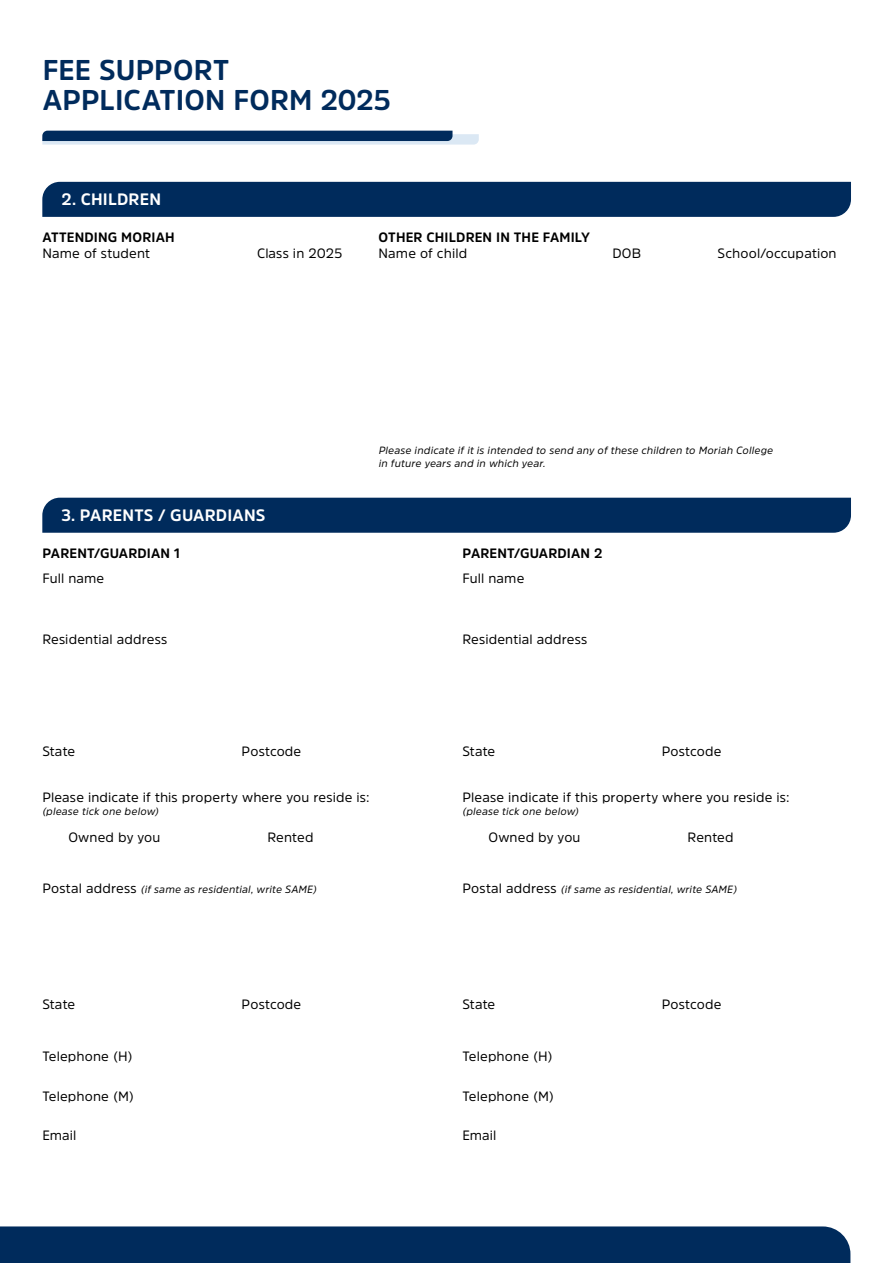
<style>
.page{position:relative;width:893px;height:1263px;background:#fff}
.page>*{position:absolute;margin:0;border:0;box-sizing:border-box;transform-origin:0 0}
.t1{font:700 28.5px/29.5px "Amsi Pro";letter-spacing:.005em;color:#002b5c}
.t2{font:700 16.5px "Amsi Pro";letter-spacing:.015em;color:#fff}
.t3{font:13.5px "Amsi Pro";letter-spacing:.01em;color:#000}
.t4{font:700 13.5px "Amsi Pro";letter-spacing:.01em;color:#000}
.t5{font:italic 10.5px/12.6px "Amsi Pro";letter-spacing:.02em;color:#000}
.s1{font-style:normal;font-size:13.5px}
</style>
<div class="page">
<svg style="left:42px;top:131px;width:437px;height:14px;background:#496a8e"></svg>
<div style="left:42px;top:182px;width:809px;height:35px;background:#002b5c"></div>
<div style="left:42px;top:498px;width:809px;height:35px;background:#002b5c"></div>
<div style="left:0;top:1226px;width:850px;height:37px;background:#002b5c"></div>
<h1 class="t1" style="left:43px;top:55px;width:350px">FEE SUPPORT<br>APPLICATION FORM 2025</h1>
<p class="t2" style="left:62px;top:188px;width:101px">2. CHILDREN</p>
<p class="t4" style="left:43px;top:228px;width:134px">ATTENDING MORIAH</p>
<p class="t4" style="left:379px;top:228px;width:213px">OTHER CHILDREN IN THE FAMILY</p>
<p class="t3" style="left:43px;top:244px;width:109px">Name of student</p>
<p class="t3" style="left:257px;top:244px;width:87px">Class in 2025</p>
<p class="t3" style="left:379px;top:244px;width:90px">Name of child</p>
<p class="t3" style="left:613px;top:244px;width:30px">DOB</p>
<p class="t3" style="left:718px;top:244px;width:121px">School/occupation</p>
<p class="t2" style="left:62px;top:504px;width:205px">3. PARENTS / GUARDIANS</p>
<p class="t5" style="left:379px;top:444px;width:396px">Please indicate if it is intended to send any of these children to Moriah College in future years and in which year.</p>
<p class="t4" style="left:43px;top:544px;width:139px">PARENT/GUARDIAN 1</p>
<p class="t4" style="left:463px;top:544px;width:141px">PARENT/GUARDIAN 2</p>
<p class="t3" style="left:42px;top:569px;width:63px">Full name</p>
<p class="t3" style="left:462px;top:569px;width:63px">Full name</p>
<p class="t3" style="left:42px;top:630px;width:126px">Residential address</p>
<p class="t3" style="left:462px;top:630px;width:126px">Residential address</p>
<p class="t3" style="left:42px;top:742px;width:34px">State</p>
<p class="t3" style="left:462px;top:742px;width:34px">State</p>
<p class="t3" style="left:242px;top:742px;width:61px">Postcode</p>
<p class="t3" style="left:662px;top:742px;width:61px">Postcode</p>
<p class="t3" style="left:42px;top:788px;width:329px">Please indicate if this property where you reside is:</p>
<p class="t5" style="left:42px;top:804px;width:118px">(please tick one below)</p>
<p class="t3" style="left:462px;top:788px;width:329px">Please indicate if this property where you reside is:</p>
<p class="t5" style="left:462px;top:804px;width:118px">(please tick one below)</p>
<p class="t3" style="left:68px;top:828px;width:94px">Owned by you</p>
<p class="t3" style="left:267px;top:828px;width:48px">Rented</p>
<p class="t3" style="left:488px;top:828px;width:94px">Owned by you</p>
<p class="t3" style="left:687px;top:828px;width:48px">Rented</p>
<p class="t5" style="left:42px;top:883px;width:276px"><span class="s1">Postal address</span> (if same as residential, write SAME)</p>
<p class="t5" style="left:462px;top:883px;width:276px"><span class="s1">Postal address</span> (if same as residential, write SAME)</p>
<p class="t3" style="left:42px;top:995px;width:34px">State</p>
<p class="t3" style="left:462px;top:995px;width:34px">State</p>
<p class="t3" style="left:242px;top:995px;width:61px">Postcode</p>
<p class="t3" style="left:662px;top:995px;width:61px">Postcode</p>
<p class="t3" style="left:42px;top:1047px;width:92px">Telephone (H)</p>
<p class="t3" style="left:42px;top:1087px;width:93px">Telephone (M)</p>
<p class="t3" style="left:42px;top:1126px;width:36px">Email</p>
<p class="t3" style="left:462px;top:1047px;width:92px">Telephone (H)</p>
<p class="t3" style="left:462px;top:1086px;width:93px">Telephone (M)</p>
<p class="t3" style="left:462px;top:1126px;width:36px">Email</p>
</div>
